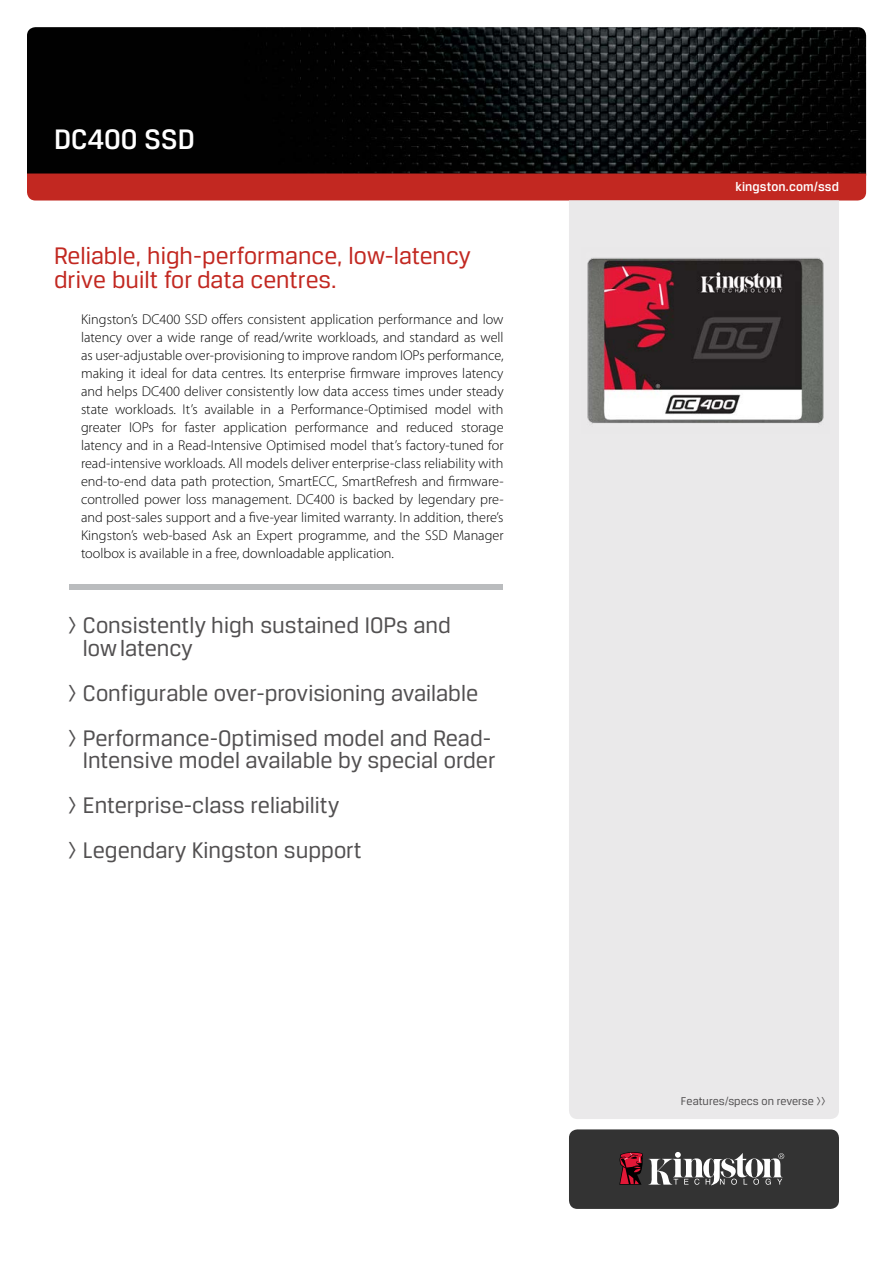
<style>
.page{position:relative;width:893px;height:1263px;background:#fff}
.page>*{position:absolute;margin:0;border:0;box-sizing:border-box;transform-origin:0 0}
.t1{font:500 30px "Breuer Text";color:#fff}
.t2{font:25.5px/24px "Breuer Text";color:#c22821}
.t3{font:24px/45px "Breuer Text";color:#525051}
.t4{font:300 14.25px/18px "Myriad Pro";color:#000;text-align:justify}
.t5{font:500 13.5px "Breuer Text";letter-spacing:.01em;color:#fff}
.t6{font:12px "Breuer Text";color:#525051}
</style>
<div class="page">
<img style="left:27px;top:27px;width:839px;height:146px">
<div style="left:27px;top:173px;width:839px;height:27px;background:#c22821"></div>
<div style="left:569px;top:200px;width:270px;height:919px;background:#eae9ea"></div>
<div style="left:569px;top:1129px;width:270px;height:80px;background:#333;border-radius:9px"></div>
<svg style="left:619px;top:1152px;width:165px;height:33px"></svg>
<div style="left:69px;top:584px;width:433px;height:6px;background:#babcbe"></div>
<img style="left:582px;top:247px;width:247px;height:186px">
<h1 class="t1" style="left:54px;top:122px;width:142px">DC400 SSD</h1>
<h2 class="t2" style="left:54px;top:243px;width:419px">Reliable, high-performance, low-latency drive built for data centres.</h2>
<p class="t4" style="left:81px;top:310px;width:424px">Kingston’s DC400 SSD offers consistent application performance and low latency over a wide range of read/write workloads, and standard as well as user-adjustable over-provisioning to improve random IOPs performance, making it ideal for data centres. Its enterprise firmware improves latency and helps DC400 deliver consistently low data access times under steady state workloads. It’s available in a Performance-Optimised model with greater IOPs for faster application performance and reduced storage latency and in a Read-Intensive Optimised model that’s factory-tuned for read-intensive workloads. All models deliver enterprise-class reliability with end-to-end data path protection, SmartECC, SmartRefresh and firmware&shy;controlled power loss management. DC400 is backed by legendary pre&shy;and post-sales support and a five-year limited warranty. In addition, there’s Kingston’s web-based Ask an Expert programme, and the SSD Manager toolbox is available in a free, downloadable application.</p>
<h3 class="t3" style="left:83px;top:614px;width:370px;line-height:22.5px;text-indent:-15px">&gt; Consistently high sustained IOPs and low latency</h3>
<h3 class="t3" style="left:68px;top:670px;width:425px">&gt; Configurable over-provisioning available &gt; Performance-Optimised model and Read-</h3>
<h3 class="t3" style="left:68px;top:738px;width:429px;text-indent:15px">Intensive model available by special order &gt; Enterprise-class reliability<br>&gt; Legendary Kingston support</h3>
<p class="t5" style="left:735px;top:179px;width:105px">kingston.com/ssd</p>
<p class="t6" style="left:681px;top:1094px;width:146px">Features/specs on reverse &gt;&gt;</p>
</div>
